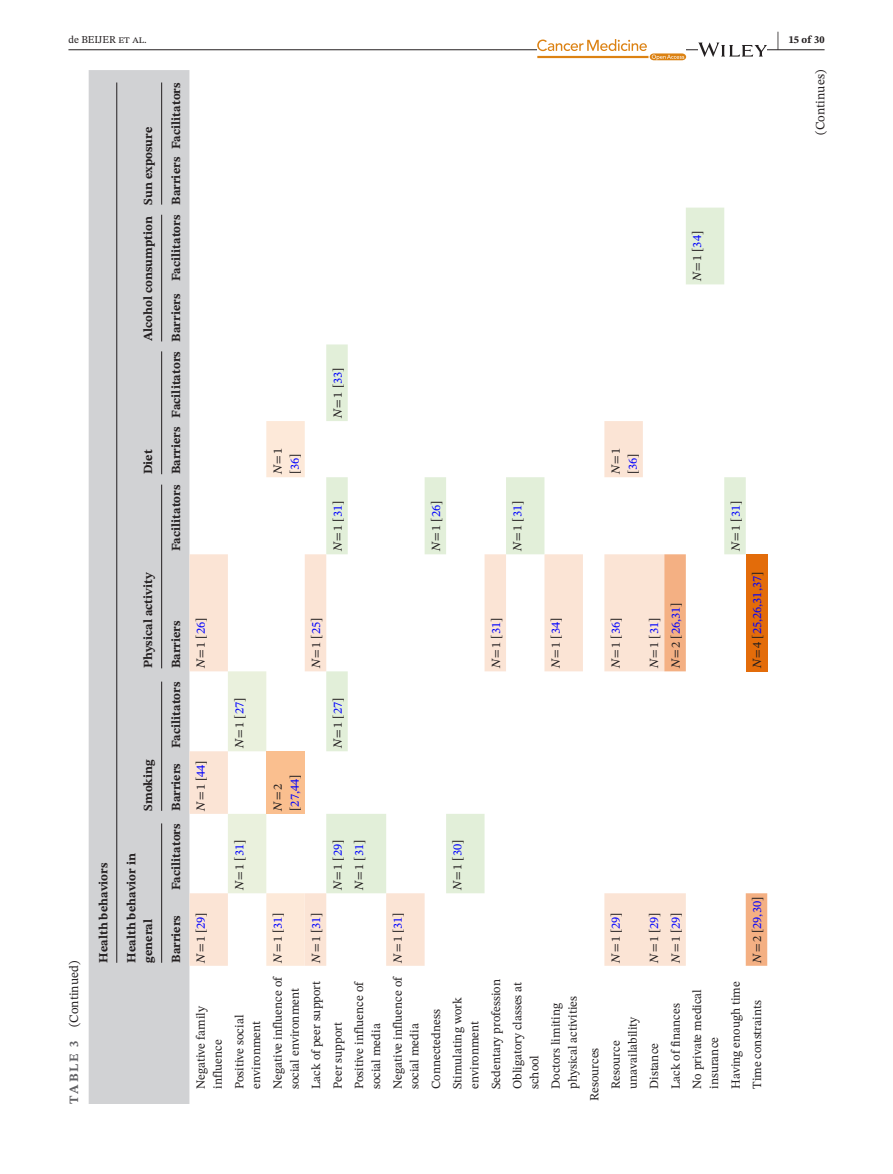
<style>
.page{position:relative;width:893px;height:1174px;background:#fff}
.page>*{position:absolute;margin:0;border:0;box-sizing:border-box;transform-origin:0 0}
.t1{font:700 21px "STIX Two Text";color:#231f20;scale:.42 1}
.t2{font:12.75px "STIX Two Text";color:#231f20}
.t3{font:12.45px/17px "STIX Two Text";color:#231f20}
.t4{font:700 12.45px/17px "STIX Two Text";color:#231f20}
.t5{font:12.45px/17px "STIX Two Text";color:#00f}
.t6{font:10.5px "STIX Two Text";color:#231f20}
.t7{font:700 10.5px "STIX Two Text";color:#231f20}
.s1{font-weight:700;color:#636366}
.s2{font-style:italic}
.s3{font-family:"STIX"}
.s4{color:#00f}
.s5{font-style:italic;color:#231f20}
.s6{font-family:"STIX";color:#231f20}
.s7{color:#231f20}
</style>
<div class="page">
<hr style="left:68px;top:49px;width:756px;height:1px;background:#231f20">
<svg style="left:537px;top:39px;width:149px;height:21px"></svg>
<svg style="left:698px;top:43px;width:69px;height:14px"></svg>
<div style="left:89px;top:70px;width:100px;height:1034px;background:#d1d2d4"></div>
<svg style="left:189px;top:421px;width:475px;height:544px"></svg>
<svg style="left:228px;top:421px;width:77px;height:544px"></svg>
<div style="left:266px;top:751px;width:39px;height:63px;background:#fabf8f"></div>
<svg style="left:326px;top:208px;width:420px;height:685px"></svg>
<svg style="left:664px;top:554px;width:103px;height:411px"></svg>
<div style="left:746px;top:554px;width:21px;height:117px;background:#e36c0a"></div>
<hr style="left:116px;top:82px;width:1px;height:880px;background:#231f20">
<hr style="left:161px;top:823px;width:1px;height:139px;background:#231f20">
<hr style="left:161px;top:681px;width:1px;height:130px;background:#231f20">
<hr style="left:161px;top:484px;width:1px;height:184px;background:#231f20">
<hr style="left:161px;top:351px;width:1px;height:123px;background:#231f20">
<hr style="left:161px;top:215px;width:1px;height:126px;background:#231f20">
<hr style="left:161px;top:82px;width:1px;height:123px;background:#231f20">
<h1 class="t1" style="left:777px;top:24px;width:8px">|</h1>
<p class="t6" style="left:68px;top:32px;width:80px">de BEIJER et al.</p>
<p class="t7" style="left:789px;top:32px;width:37px">15 of 30</p>
<p class="t2" style="left:65px;top:1104px;width:144px;rotate:-90deg"><span class="s1">TABLE 3</span> (Continued)</p>
<p class="t4" style="left:140px;top:341px;width:216px;rotate:-90deg">Alcohol consumption Sun exposure</p>
<p class="t4" style="left:140px;top:474px;width:26px;rotate:-90deg">Diet</p>
<p class="t4" style="left:140px;top:668px;width:98px;rotate:-90deg">Physical activity</p>
<p class="t4" style="left:140px;top:811px;width:53px;rotate:-90deg">Smoking</p>
<p class="t4" style="left:95px;top:962px;width:101px;rotate:-90deg">Health behaviors</p>
<p class="t4" style="left:123px;top:962px;width:111px;rotate:-90deg">Health behavior in general</p>
<p class="t4" style="left:168px;top:551px;width:470px;rotate:-90deg">Facilitators Barriers Facilitators Barriers Facilitators Barriers Facilitators</p>
<p class="t4" style="left:168px;top:890px;width:271px;rotate:-90deg">Facilitators Barriers Facilitators Barriers</p>
<p class="t4" style="left:168px;top:962px;width:49px;rotate:-90deg">Barriers</p>
<p class="t3" style="left:689px;top:281px;width:52px;rotate:-90deg"><span class="s2">N</span><span class="s3">=</span>1 [<span class="s4">34</span>]</p>
<p class="t3" style="left:269px;top:474px;width:28px;rotate:-90deg"><span class="s2">N</span><span class="s3">=</span>1 [<span class="s4">36</span>]</p>
<p class="t3" style="left:329px;top:418px;width:52px;rotate:-90deg"><span class="s2">N</span><span class="s3">=</span>1 [<span class="s4">33</span>]</p>
<p class="t3" style="left:329px;top:551px;width:52px;rotate:-90deg"><span class="s2">N</span><span class="s3">=</span>1 [<span class="s4">31</span>]</p>
<p class="t3" style="left:427px;top:551px;width:52px;rotate:-90deg"><span class="s2">N</span><span class="s3">=</span>1 [<span class="s4">26</span>]</p>
<p class="t3" style="left:192px;top:668px;width:52px;rotate:-90deg"><span class="s2">N</span><span class="s3">=</span>1 [<span class="s4">26</span>]</p>
<p class="t3" style="left:192px;top:811px;width:52px;rotate:-90deg"><span class="s2">N</span><span class="s3">=</span>1 [<span class="s4">44</span>]</p>
<p class="t3" style="left:192px;top:962px;width:52px;rotate:-90deg"><span class="s2">N</span><span class="s3">=</span>1 [<span class="s4">29</span>]</p>
<p class="t3" style="left:231px;top:748px;width:52px;rotate:-90deg"><span class="s2">N</span><span class="s3">=</span>1 [<span class="s4">27</span>]</p>
<p class="t3" style="left:231px;top:890px;width:52px;rotate:-90deg"><span class="s2">N</span><span class="s3">=</span>1 [<span class="s4">31</span>]</p>
<p class="t3" style="left:192px;top:1089px;width:84px;rotate:-90deg">Negative family influence</p>
<p class="t3" style="left:231px;top:1089px;width:76px;rotate:-90deg">Positive social environment</p>
<p class="t3" style="left:308px;top:668px;width:52px;rotate:-90deg"><span class="s2">N</span><span class="s3">=</span>1 [<span class="s4">25</span>]</p>
<p class="t5" style="left:269px;top:811px;width:38px;rotate:-90deg"><span class="s5">N</span><span class="s6">=</span><span class="s7">2 [</span>27,44<span class="s7">]</span></p>
<p class="t3" style="left:329px;top:748px;width:52px;rotate:-90deg"><span class="s2">N</span><span class="s3">=</span>1 [<span class="s4">27</span>]</p>
<p class="t3" style="left:269px;top:962px;width:52px;rotate:-90deg"><span class="s2">N</span><span class="s3">=</span>1 [<span class="s4">31</span>]</p>
<p class="t3" style="left:269px;top:1089px;width:114px;rotate:-90deg">Negative influence of social environment</p>
<p class="t3" style="left:308px;top:962px;width:52px;rotate:-90deg"><span class="s2">N</span><span class="s3">=</span>1 [<span class="s4">31</span>]</p>
<p class="t3" style="left:308px;top:1089px;width:109px;rotate:-90deg">Lack of peer support</p>
<p class="t3" style="left:329px;top:890px;width:52px;rotate:-90deg"><span class="s2">N</span><span class="s3">=</span>1 [<span class="s4">29</span>]</p>
<p class="t3" style="left:351px;top:890px;width:52px;rotate:-90deg"><span class="s2">N</span><span class="s3">=</span>1 [<span class="s4">31</span>]</p>
<p class="t3" style="left:329px;top:1089px;width:68px;rotate:-90deg">Peer support</p>
<p class="t3" style="left:351px;top:1089px;width:109px;rotate:-90deg">Positive influence of social media</p>
<p class="t3" style="left:389px;top:962px;width:52px;rotate:-90deg"><span class="s2">N</span><span class="s3">=</span>1 [<span class="s4">31</span>]</p>
<p class="t3" style="left:389px;top:1089px;width:114px;rotate:-90deg">Negative influence of social media</p>
<p class="t3" style="left:449px;top:890px;width:52px;rotate:-90deg"><span class="s2">N</span><span class="s3">=</span>1 [<span class="s4">30</span>]</p>
<p class="t3" style="left:427px;top:1089px;width:81px;rotate:-90deg">Connectedness</p>
<p class="t3" style="left:449px;top:1089px;width:93px;rotate:-90deg">Stimulating work environment</p>
<p class="t3" style="left:509px;top:551px;width:52px;rotate:-90deg"><span class="s2">N</span><span class="s3">=</span>1 [<span class="s4">31</span>]</p>
<p class="t3" style="left:487px;top:668px;width:52px;rotate:-90deg"><span class="s2">N</span><span class="s3">=</span>1 [<span class="s4">31</span>]</p>
<p class="t3" style="left:547px;top:668px;width:52px;rotate:-90deg"><span class="s2">N</span><span class="s3">=</span>1 [<span class="s4">34</span>]</p>
<p class="t3" style="left:607px;top:474px;width:28px;rotate:-90deg"><span class="s2">N</span><span class="s3">=</span>1 [<span class="s4">36</span>]</p>
<p class="t3" style="left:607px;top:668px;width:52px;rotate:-90deg"><span class="s2">N</span><span class="s3">=</span>1 [<span class="s4">36</span>]</p>
<p class="t3" style="left:646px;top:668px;width:52px;rotate:-90deg"><span class="s2">N</span><span class="s3">=</span>1 [<span class="s4">31</span>]</p>
<p class="t5" style="left:667px;top:668px;width:67px;rotate:-90deg"><span class="s5">N</span><span class="s6">=</span><span class="s7">2 [</span>26,31<span class="s7">]</span></p>
<p class="t3" style="left:727px;top:551px;width:52px;rotate:-90deg"><span class="s2">N</span><span class="s3">=</span>1 [<span class="s4">31</span>]</p>
<p class="t5" style="left:748px;top:668px;width:98px;rotate:-90deg"><span class="s5">N</span><span class="s6">=</span><span class="s7">4 [</span>25,26,31,37<span class="s7">]</span></p>
<p class="t3" style="left:487px;top:1089px;width:111px;rotate:-90deg">Sedentary profession</p>
<p class="t3" style="left:509px;top:1089px;width:109px;rotate:-90deg">Obligatory classes at school</p>
<p class="t3" style="left:607px;top:962px;width:52px;rotate:-90deg"><span class="s2">N</span><span class="s3">=</span>1 [<span class="s4">29</span>]</p>
<p class="t3" style="left:646px;top:962px;width:52px;rotate:-90deg"><span class="s2">N</span><span class="s3">=</span>1 [<span class="s4">29</span>]</p>
<p class="t3" style="left:667px;top:962px;width:52px;rotate:-90deg"><span class="s2">N</span><span class="s3">=</span>1 [<span class="s4">29</span>]</p>
<p class="t3" style="left:547px;top:1089px;width:95px;rotate:-90deg">Doctors limiting physical activities</p>
<p class="t3" style="left:583px;top:1089px;width:50px;line-height:21.5px;text-indent:-12px;rotate:-90deg">Resources<br>Resource</p>
<p class="t3" style="left:624px;top:1089px;width:74px;rotate:-90deg">unavailability</p>
<p class="t3" style="left:646px;top:1089px;width:47px;rotate:-90deg">Distance</p>
<p class="t3" style="left:667px;top:1089px;width:87px;rotate:-90deg">Lack of finances</p>
<p class="t3" style="left:689px;top:1089px;width:101px;rotate:-90deg">No private medical insurance</p>
<p class="t3" style="left:727px;top:1089px;width:109px;rotate:-90deg">Having enough time</p>
<p class="t5" style="left:748px;top:962px;width:67px;rotate:-90deg"><span class="s5">N</span><span class="s6">=</span><span class="s7">2 [</span>29,30<span class="s7">]</span></p>
<p class="t3" style="left:748px;top:1089px;width:90px;rotate:-90deg">Time constraints</p>
<p class="t2" style="left:811px;top:134px;width:66px;rotate:-90deg">(Continues)</p>
</div>
